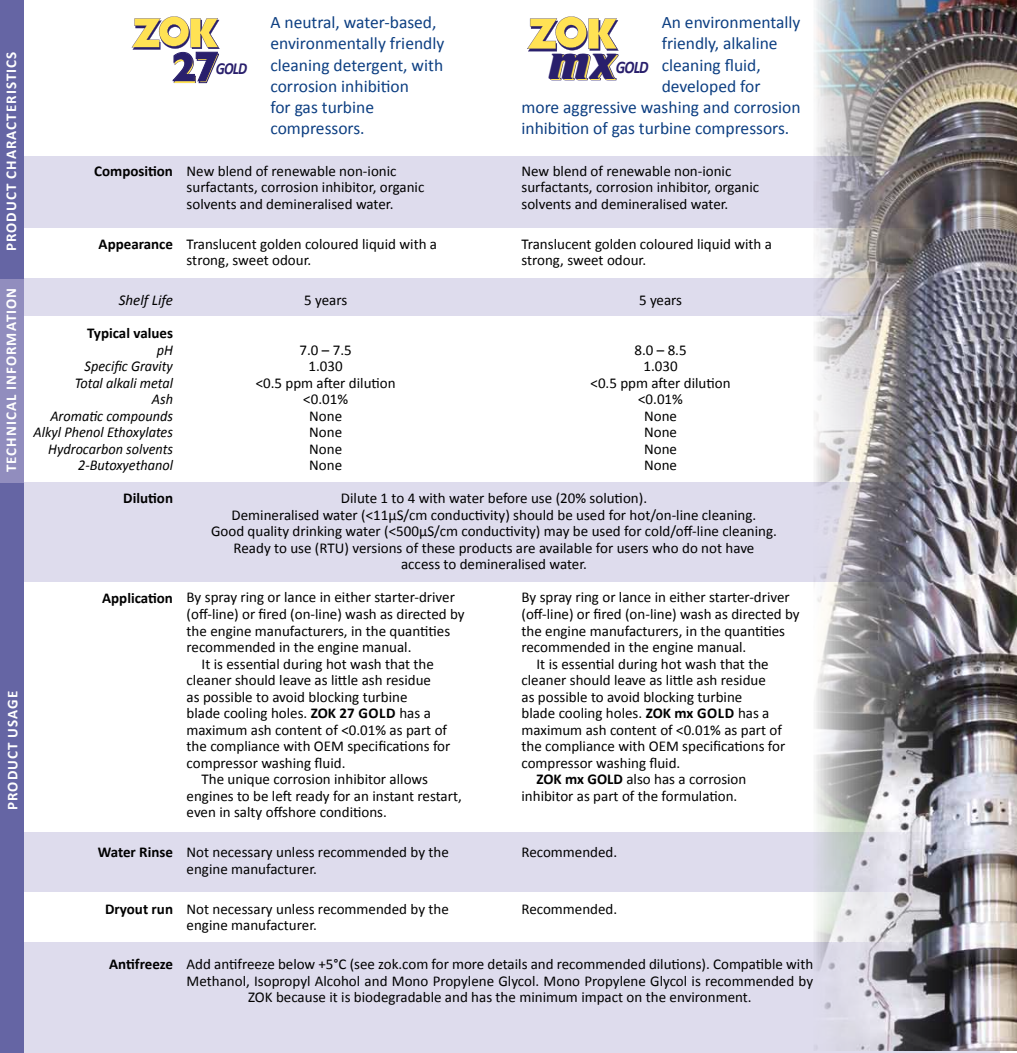
<style>
.page{position:relative;width:1017px;height:1053px;background:#fff}
.page>*{position:absolute;margin:0;border:0;box-sizing:border-box;transform-origin:0 0}
.t1{font:47.62px "Crillee Bold Italic Let Plain";color:#291f6c}
.t2{font:700 41.25px "Gill Sans";color:#291f6c}
.t3{font:italic 700 17.75px "Calibri";color:#291f6c;scale:.84 1}
.t4{font:17.5px/21.2px "Calibri";color:#0d3f82}
.t5{font:italic 700 16.88px "Calibri";color:#291f6c;scale:.85 1}
.t6{font:15px/16.5px "Calibri";color:#000}
.t7{font:italic 15px/16.5px "Calibri";color:#000;text-align:right;scale:.95 1}
.t8{font:700 15px "Calibri";color:#000}
.t9{font:700 15px "Calibri";letter-spacing:.07em;color:#fff}
.t10{font:italic 15px "Calibri";color:#000}
.s1{font-weight:700}
</style>
<div class="page">
<div style="left:0;top:3px;width:1000px;height:1049px;background:#dedced"></div>
<div style="left:0;top:892px;width:1000px;height:49px;background:#fff"></div>
<div style="left:0;top:582px;width:1000px;height:249px;background:#fff"></div>
<div style="left:0;top:472px;width:23px;height:580px;background:#6565a4"></div>
<div style="left:0;top:316px;width:1000px;height:166px;background:#fff"></div>
<div style="left:0;top:229px;width:1000px;height:49px;background:#fff"></div>
<div style="left:0;top:0;width:1000px;height:155px;background:#fff"></div>
<div style="left:0;top:278px;width:24px;height:204px;background:#918dbe"></div>
<img style="left:814px;top:0;width:203px;height:1050px">
<svg style="left:132px;top:16px;width:88px;height:67px"></svg>
<svg style="left:527px;top:16px;width:92px;height:65px"></svg>
<div style="left:0;top:0;width:24px;height:278px;background:#6565a4"></div>
<p class="t9" style="left:2px;top:251px;width:201px;rotate:-90deg">product characteristics</p>
<p class="t9" style="left:2px;top:472px;width:186px;rotate:-90deg">Technical Information</p>
<p class="t9" style="left:3px;top:809px;width:119px;rotate:-90deg">Product Usage</p>
<p class="t4" style="left:270px;top:11px;width:175px">A neutral, water-based, environmentally friendly cleaning detergent, with corrosion inhibition<br>for gas turbine compressors.</p>
<p class="t4" style="left:662px;top:11px;width:140px">An environmentally</p>
<p class="t4" style="left:662px;top:32px;width:117px">friendly, alkaline</p>
<p class="t4" style="left:662px;top:53px;width:101px">cleaning fluid,</p>
<p class="t4" style="left:662px;top:75px;width:100px">developed for</p>
<p class="t4" style="left:521px;top:96px;width:281px">more aggressive washing and corrosion</p>
<p class="t4" style="left:521px;top:117px;width:269px">inhibition of gas turbine compressors.</p>
<h2 class="t2" style="left:171px;top:43px;width:26px">2</h2>
<p class="t5" style="left:216px;top:58px;width:39px">GOLD</p>
<h1 class="t1" style="left:549px;top:35px;width:69px">mx</h1>
<p class="t3" style="left:616px;top:56px;width:41px">GOLD</p>
<p class="t8" style="left:94px;top:161px;width:80px">Composition</p>
<p class="t8" style="left:99px;top:234px;width:76px">Appearance</p>
<p class="t10" style="left:119px;top:291px;width:56px">Shelf Life</p>
<p class="t8" style="left:87px;top:324px;width:88px">Typical values</p>
<p class="t7" style="left:34px;top:341px;width:148px">pH<br>Specific Gravity<br>Total alkali metal<br>Ash<br>Aromatic compounds<br>Alkyl Phenol Ethoxylates<br>Hydrocarbon solvents<br>2-Butoxyethanol</p>
<p class="t8" style="left:123px;top:489px;width:51px">Dilution</p>
<p class="t6" style="left:187px;top:162px;width:239px">New blend of renewable non-ionic surfactants, corrosion inhibitor, organic solvents and demineralised water.</p>
<p class="t6" style="left:187px;top:235px;width:252px">Translucent golden coloured liquid with a strong, sweet odour.</p>
<p class="t6" style="left:304px;top:291px;width:45px">5 years</p>
<p class="t6" style="left:256px;top:341px;width:142px;text-align:center">7.0 – 7.5<br>1.030<br>&lt;0.5 ppm after dilution &lt;0.01%<br>None<br>None<br>None<br>None</p>
<p class="t6" style="left:521px;top:162px;width:239px">New blend of renewable non-ionic surfactants, corrosion inhibitor, organic solvents and demineralised water.</p>
<p class="t6" style="left:521px;top:235px;width:252px">Translucent golden coloured liquid with a strong, sweet odour.</p>
<p class="t6" style="left:639px;top:291px;width:45px">5 years</p>
<p class="t6" style="left:591px;top:341px;width:142px;text-align:center">8.0 – 8.5<br>1.030<br>&lt;0.5 ppm after dilution &lt;0.01%<br>None<br>None<br>None<br>None</p>
<p class="t6" style="left:211px;top:489px;width:567px;text-align:center">Dilute 1 to 4 with water before use (20% solution).<br>Demineralised water (&lt;11µS/cm conductivity) should be used for hot/on-line cleaning.<br>Good quality drinking water (&lt;500µS/cm conductivity) may be used for cold/off-line cleaning.<br>Ready to use (RTU) versions of these products are available for users who do not have<br>access to demineralised water.</p>
<p class="t8" style="left:102px;top:588px;width:72px">Application</p>
<p class="t8" style="left:98px;top:842px;width:77px">Water Rinse</p>
<p class="t8" style="left:105px;top:899px;width:69px">Dryout run</p>
<p class="t6" style="left:187px;top:588px;width:270px">By spray ring or lance in either starter-driver</p>
<p class="t6" style="left:187px;top:605px;width:280px">(off-line) or fired (on-line) wash as directed by</p>
<p class="t6" style="left:187px;top:621px;width:265px">the engine manufacturers, in the quantities</p>
<p class="t6" style="left:187px;top:638px;width:226px">recommended in the engine manual.</p>
<p class="t6" style="left:202px;top:654px;width:234px">It is essential during hot wash that the</p>
<p class="t6" style="left:187px;top:671px;width:246px">cleaner should leave as little ash residue</p>
<p class="t6" style="left:187px;top:687px;width:222px">as possible to avoid blocking turbine</p>
<p class="t6" style="left:187px;top:704px;width:182px">blade cooling holes. <span class="s1">ZOK 27 gold</span></p>
<p class="t6" style="left:187px;top:704px;width:265px;text-indent:213px">has a maximum ash content of &lt;0.01% as part of the compliance with OEM specifications for compressor washing fluid.</p>
<p class="t6" style="left:187px;top:770px;width:277px;text-indent:15px">The unique corrosion inhibitor allows engines to be left ready for an instant restart, even in salty offshore conditions.</p>
<p class="t6" style="left:187px;top:843px;width:264px">Not necessary unless recommended by the engine manufacturer.</p>
<p class="t6" style="left:187px;top:899px;width:264px">Not necessary unless recommended by the engine manufacturer.</p>
<p class="t6" style="left:521px;top:588px;width:270px">By spray ring or lance in either starter-driver</p>
<p class="t6" style="left:521px;top:605px;width:280px">(off-line) or fired (on-line) wash as directed by</p>
<p class="t6" style="left:521px;top:621px;width:265px">the engine manufacturers, in the quantities</p>
<p class="t6" style="left:521px;top:638px;width:226px">recommended in the engine manual.</p>
<p class="t6" style="left:536px;top:654px;width:234px">It is essential during hot wash that the</p>
<p class="t6" style="left:521px;top:671px;width:246px">cleaner should leave as little ash residue</p>
<p class="t6" style="left:521px;top:687px;width:222px">as possible to avoid blocking turbine</p>
<p class="t6" style="left:521px;top:704px;width:186px">blade cooling holes. <span class="s1">ZOK mx gold</span></p>
<p class="t6" style="left:738px;top:704px;width:33px">has a</p>
<p class="t6" style="left:521px;top:720px;width:262px">maximum ash content of &lt;0.01% as part of</p>
<p class="t6" style="left:521px;top:737px;width:265px">the compliance with OEM specifications for</p>
<p class="t6" style="left:521px;top:753px;width:160px">compressor washing fluid.</p>
<p class="t6" style="left:536px;top:770px;width:211px"><span class="s1">ZOK mx GOLD</span> also has a corrosion</p>
<p class="t6" style="left:521px;top:786px;width:217px">inhibitor as part of the formulation.</p>
<p class="t6" style="left:521px;top:843px;width:97px">Recommended.</p>
<p class="t6" style="left:521px;top:899px;width:97px">Recommended.</p>
<p class="t8" style="left:109px;top:955px;width:65px">Antifreeze</p>
<p class="t6" style="left:187px;top:955px;width:628px;text-align:center">Add antifreeze below +5°C (see zok.com for more details and recommended dilutions). Compatible with<br>Methanol, Isopropyl Alcohol and Mono Propylene Glycol. Mono Propylene Glycol is recommended by<br>ZOK because it is biodegradable and has the minimum impact on the environment.</p>
</div>
